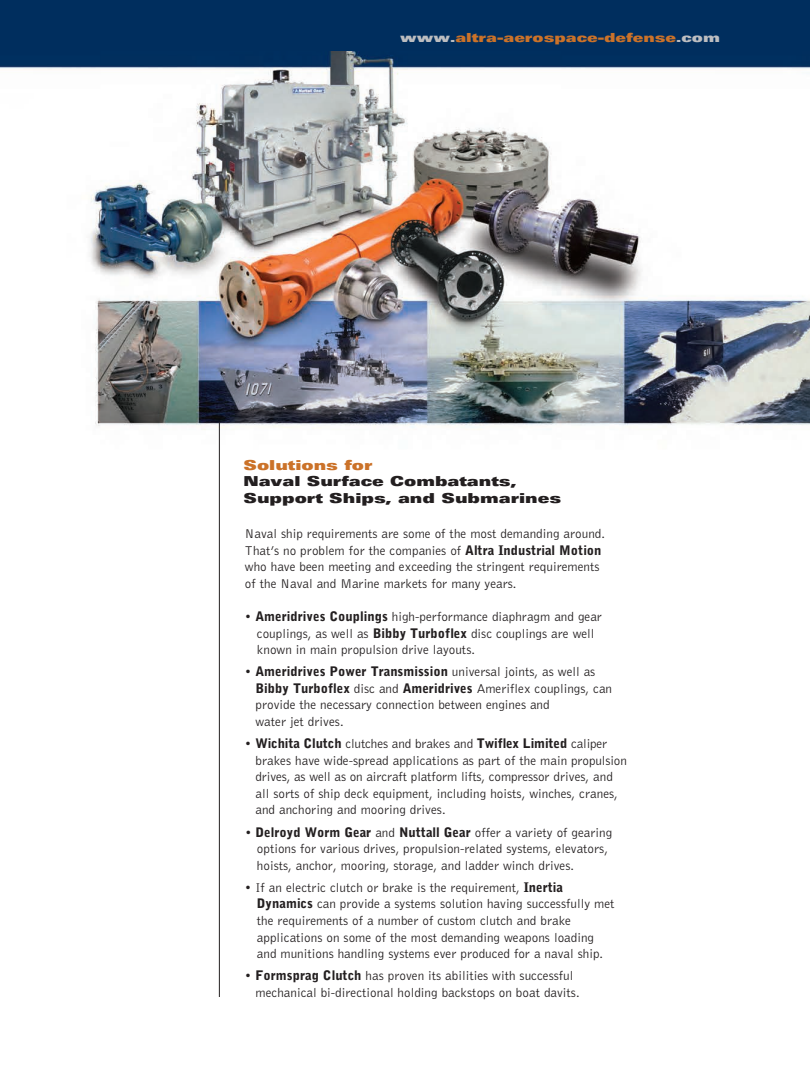
<style>
.page{position:relative;width:810px;height:1080px;background:#fff}
.page>*{position:absolute;margin:0;border:0;box-sizing:border-box;transform-origin:0 0}
.t1{font:13.75px/16.5px "Univers LT Std X Black Ex";color:#231f20}
.t2{font:300 13.12px/16.6px "Bell Gothic Std";color:#231f20}
.t3{font:12.5px "Univers LT Std X Black Ex";color:#cb7229}
.s1{color:#bcbdc0}
.s2{color:#cb7229}
.s3{font-weight:900}
</style>
<div class="page">
<img style="left:0;top:50px;width:810px;height:947px">
<div style="left:0;top:0;width:810px;height:50px;background:#002e5e"></div>
<hr style="left:219px;top:422px;width:1px;height:575px;background:#231f20">
<p class="t3" style="left:400px;top:30px;width:321px"><span class="s1">www.</span>altra-aerospace-defense<span class="s1">.com</span></p>
<p class="t1" style="left:243px;top:456px;width:319px"><span class="s2">Solutions for<br></span>Naval Surface Combatants,<br>Support Ships, and Submarines</p>
<p class="t2" style="left:245px;top:526px;width:362px">Naval ship requirements are some of the most demanding around.<br>That’s no problem for the companies of <span class="s3">Altra Industrial Motion </span>who have been meeting and exceeding the stringent requirements of the Naval and Marine markets for many years.</p>
<p class="t2" style="left:257px;top:609px;width:347px;text-indent:-12px">• <span class="s3">Ameridrives Couplings</span> high-performance diaphragm and gear couplings, as well as <span class="s3">Bibby Turboflex</span> disc couplings are well known in main propulsion drive layouts.</p>
<p class="t2" style="left:256px;top:664px;width:358px;text-indent:-11px">• <span class="s3">Ameridrives Power Transmission</span> universal joints, as well as <span class="s3">Bibby Turboflex</span> disc and <span class="s3">Ameridrives</span> Ameriflex couplings, can provide the necessary connection between engines and<br>water jet drives.</p>
<p class="t2" style="left:256px;top:736px;width:373px;text-indent:-11px">• <span class="s3">Wichita Clutch</span> clutches and brakes and <span class="s3">Twiflex Limited</span> caliper brakes have wide-spread applications as part of the main propulsion drives, as well as on aircraft platform lifts, compressor drives, and all sorts of ship deck equipment, including hoists, winches, cranes, and anchoring and mooring drives.</p>
<p class="t2" style="left:257px;top:824px;width:357px;text-indent:-12px">• <span class="s3">Delroyd Worm Gear</span> and <span class="s3">Nuttall Gear</span> offer a variety of gearing options for various drives, propulsion-related systems, elevators, hoists, anchor, mooring, storage, and ladder winch drives.</p>
<p class="t2" style="left:257px;top:880px;width:359px;text-indent:-12px">• If an electric clutch or brake is the requirement, <span class="s3">Inertia Dynamics</span> can provide a systems solution having successfully met the requirements of a number of custom clutch and brake applications on some of the most demanding weapons loading and munitions handling systems ever produced for a naval ship.</p>
<p class="t2" style="left:256px;top:968px;width:326px;text-indent:-11px">• <span class="s3">Formsprag Clutch</span> has proven its abilities with successful mechanical bi-directional holding backstops on boat davits.</p>
</div>
